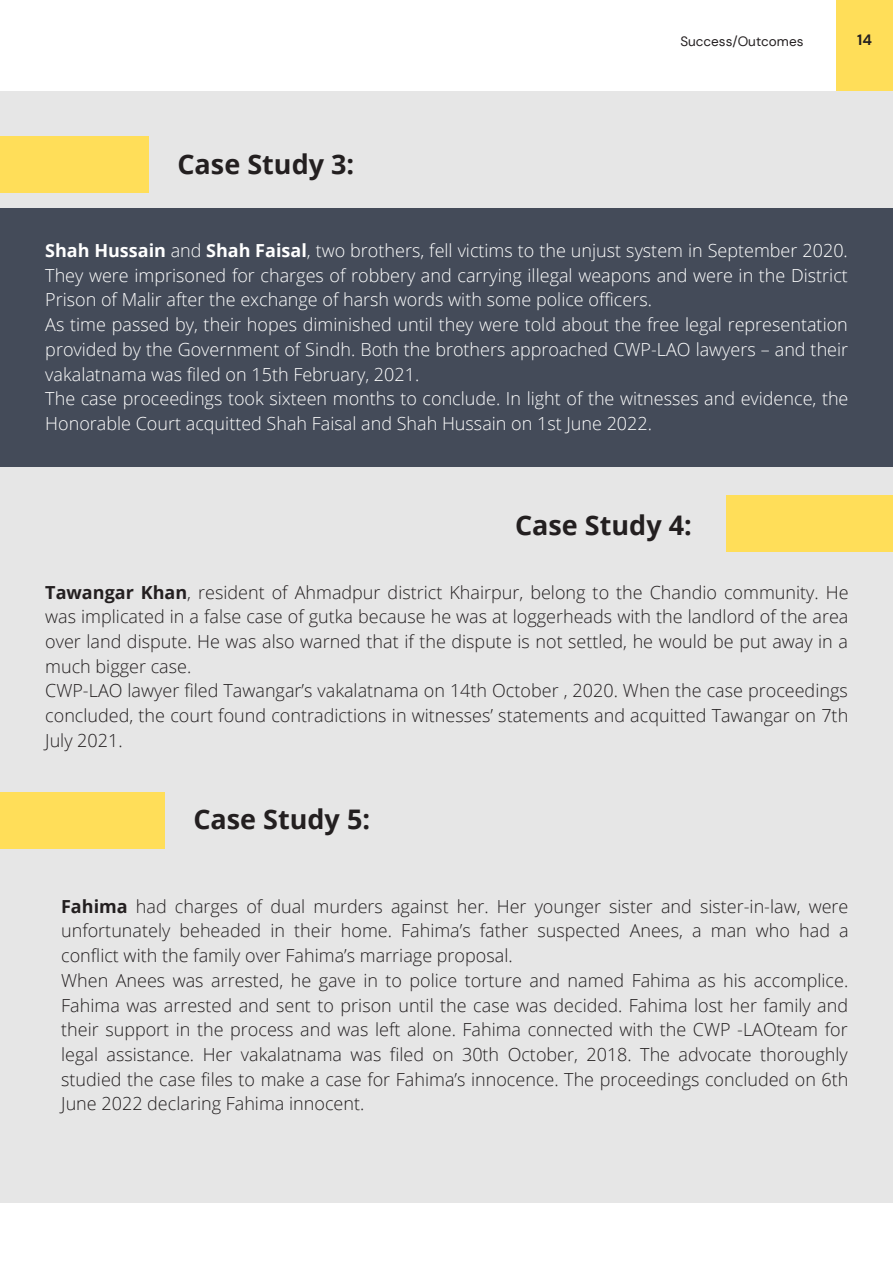
<style>
.page{position:relative;width:893px;height:1264px;background:#fff}
.page>*{position:absolute;margin:0;border:0;box-sizing:border-box;transform-origin:0 0}
.t1{font:700 27px "Open Sans";color:#231f20}
.t2{font:300 18px/24.8px "Open Sans";color:#231f20}
.t3{font:300 18px/24.8px "Open Sans";color:#fff}
.t4{font:700 15px "DM Sans";color:#231f20}
.t5{font:13.5px "DM Sans";color:#231f20}
.s1{font-weight:700}
</style>
<div class="page">
<div style="left:836px;top:0;width:56px;height:91px;background:#ffde59"></div>
<div style="left:0;top:92px;width:892px;height:1110px;background:#e6e6e6"></div>
<div style="left:0;top:208px;width:892px;height:259px;background:#444b59"></div>
<div style="left:0;top:137px;width:149px;height:56px;background:#ffde59"></div>
<div style="left:726px;top:496px;width:166px;height:56px;background:#ffde59"></div>
<div style="left:0;top:792px;width:164px;height:56px;background:#ffde59"></div>
<h1 class="t1" style="left:177px;top:145px;width:178px">Case Study 3:</h1>
<p class="t5" style="left:680px;top:33px;width:125px">Success/Outcomes</p>
<p class="t4" style="left:857px;top:31px;width:16px">14</p>
<p class="t3" style="left:45px;top:237px;width:804px"><span class="s1">Shah Hussain</span> and <span class="s1">Shah Faisal</span>, two brothers, fell victims to the unjust system in September 2020.<br>They were imprisoned for charges of robbery and carrying illegal weapons and were in the District Prison of Malir after the exchange of harsh words with some police officers.<br>As time passed by, their hopes diminished until they were told about the free legal representation provided by the Government of Sindh. Both the brothers approached CWP-LAO lawyers – and their vakalatnama was filed on 15th February, 2021.<br>The case proceedings took sixteen months to conclude. In light of the witnesses and evidence, the Honorable Court acquitted Shah Faisal and Shah Hussain on 1st June 2022.</p>
<h1 class="t1" style="left:515px;top:506px;width:178px">Case Study 4:</h1>
<p class="t2" style="left:45px;top:579px;width:804px"><span class="s1">Tawangar Khan</span>, resident of Ahmadpur district Khairpur, belong to the Chandio community. He was implicated in a false case of gutka because he was at loggerheads with the landlord of the area over land dispute. He was also warned that if the dispute is not settled, he would be put away in a much bigger case.<br>CWP-LAO lawyer filed Tawangar’s vakalatnama on 14th October , 2020. When the case proceedings concluded, the court found contradictions in witnesses’ statements and acquitted Tawangar on 7th July 2021.</p>
<h1 class="t1" style="left:193px;top:800px;width:178px">Case Study 5:</h1>
<p class="t2" style="left:61px;top:893px;width:789px"><span class="s1">Fahima</span> had charges of dual murders against her. Her younger sister and sister-in-law, were unfortunately beheaded in their home. Fahima’s father suspected Anees, a man who had a conflict with the family over Fahima’s marriage proposal.<br>When Anees was arrested, he gave in to police torture and named Fahima as his accomplice.<br>Fahima was arrested and sent to prison until the case was decided. Fahima lost her family and their support in the process and was left alone. Fahima connected with the CWP -LAOteam for legal assistance. Her vakalatnama was filed on 30th October, 2018. The advocate thoroughly studied the case files to make a case for Fahima’s innocence. The proceedings concluded on 6th June 2022 declaring Fahima innocent.</p>
</div>
